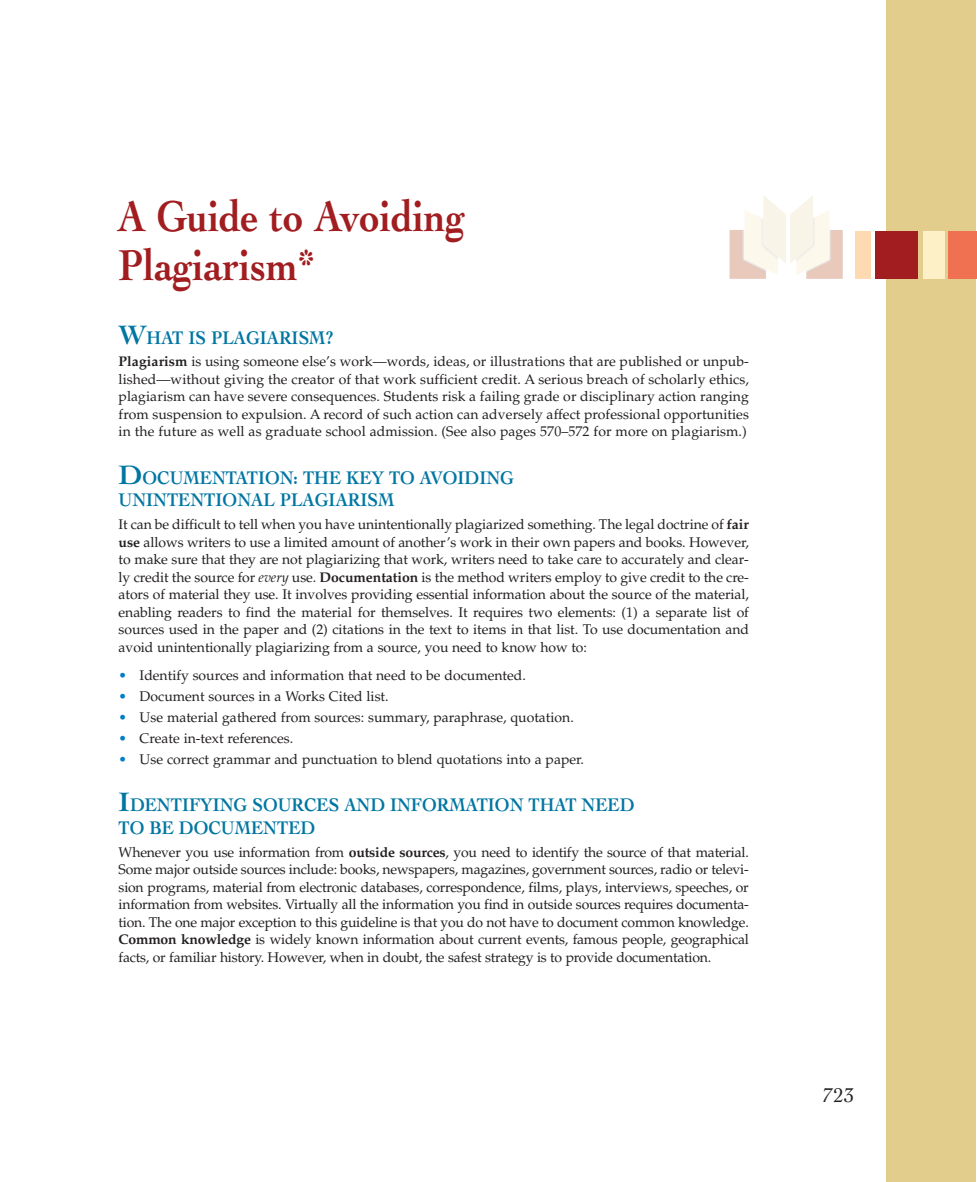
<style>
.page{position:relative;width:977px;height:1182px;background:#fff}
.page>*{position:absolute;margin:0;border:0;box-sizing:border-box;transform-origin:0 0}
.t1{font:700 45.5px/49px "Cochin";color:#a11d20;scale:.85 1}
.t2{font:21px "Cochin";color:#231f20}
.t3{font:700 19.25px/22.8px "Cochin";color:#0076a3;scale:.9 1}
.t4{font:14px/17.5px "Palatino";color:#231f20;text-align:justify}
.s1{font-size:28px}
.s2{font-weight:700}
.s3{font-style:italic}
.s4{color:#007ec5}
</style>
<div class="page">
<svg style="left:729px;top:0;width:247px;height:1181px"></svg>
<h1 class="t1" style="left:118px;top:196px;width:410px">A Guide to Avoiding<br>Plagiarism*</h1>
<h3 class="t3" style="left:119px;top:327px;width:240px"><span class="s1">W</span>HAT IS PLAGIARISM?</h3>
<p class="t4" style="left:119px;top:354px;width:632px"><span class="s2">Plagiarism</span> is using someone else’s work—words, ideas, or illustrations that are published or unpub&shy;lished—without giving the creator of that work sufficient credit. A serious breach of scholarly ethics, plagiarism can have severe consequences. Students risk a failing grade or disciplinary action ranging from suspension to expulsion. A record of such action can adversely affect professional opportunities in the future as well as graduate school admission. (See also pages 570–572 for more on plagiarism.)</p>
<h3 class="t3" style="left:119px;top:467px;width:441px"><span class="s1">D</span>OCUMENTATION: THE KEY TO AVOIDING<br>UNINTENTIONAL PLAGIARISM</h3>
<p class="t4" style="left:119px;top:517px;width:632px">It can be difficult to tell when you have unintentionally plagiarized something. The legal doctrine of <span class="s2">fair use</span> allows writers to use a limited amount of another’s work in their own papers and books. However, to make sure that they are not plagiarizing that work, writers need to take care to accurately and clear&shy;ly credit the source for <span class="s3">every</span> use. <span class="s2">Documentation</span> is the method writers employ to give credit to the cre&shy;ators of material they use. It involves providing essential information about the source of the material, enabling readers to find the material for themselves. It requires two elements: (1) a separate list of sources used in the paper and (2) citations in the text to items in that list. To use documentation and avoid unintentionally plagiarizing from a source, you need to know how to:</p>
<p class="t4" style="left:119px;top:667px;width:409px"><span class="s4">•</span> Identify sources and information that need to be documented.</p>
<p class="t4" style="left:119px;top:688px;width:271px"><span class="s4">•</span> Document sources in a Works Cited list.</p>
<p class="t4" style="left:119px;top:709px;width:456px"><span class="s4">•</span> Use material gathered from sources: summary, paraphrase, quotation.</p>
<p class="t4" style="left:119px;top:730px;width:176px"><span class="s4">•</span> Create in-text references.</p>
<p class="t4" style="left:119px;top:751px;width:467px"><span class="s4">•</span> Use correct grammar and punctuation to blend quotations into a paper.</p>
<h3 class="t3" style="left:119px;top:795px;width:574px"><span class="s1">I</span>DENTIFYING SOURCES AND INFORMATION THAT NEED<br>TO BE DOCUMENTED</h3>
<p class="t4" style="left:119px;top:844px;width:631px">Whenever you use information from <span class="s2">outside sources</span>, you need to identify the source of that material.<br>Some major outside sources include: books, newspapers, magazines, government sources, radio or televi&shy;sion programs, material from electronic databases, correspondence, films, plays, interviews, speeches, or information from websites. Virtually all the information you find in outside sources requires documenta&shy;tion. The one major exception to this guideline is that you do not have to document common knowledge.<br><span class="s2">Common knowledge</span> is widely known information about current events, famous people, geographical facts, or familiar history. However, when in doubt, the safest strategy is to provide documentation.</p>
<h2 class="t2" style="left:822px;top:1087px;width:33px">723</h2>
</div>
